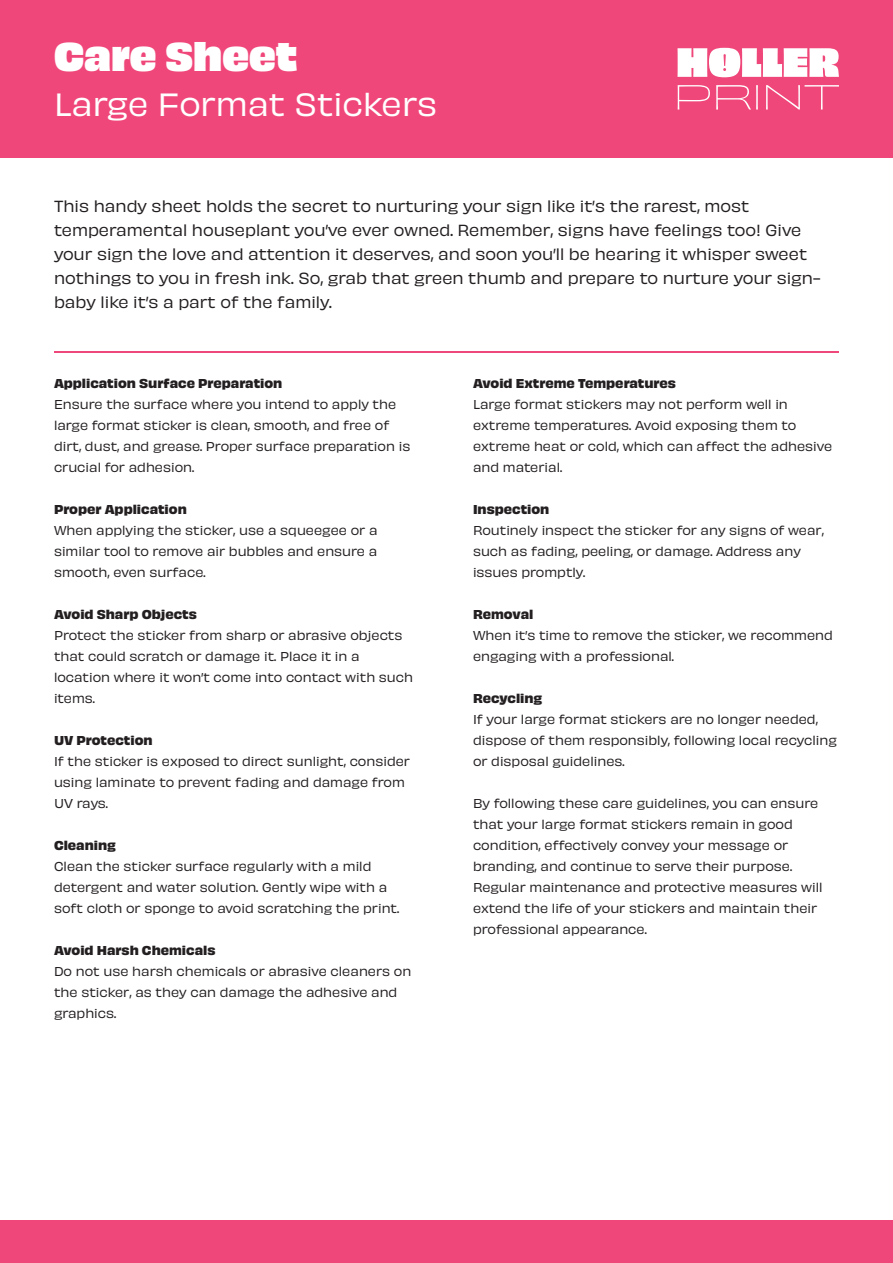
<style>
.page{position:relative;width:893px;height:1263px;background:#fff}
.page>*{position:absolute;margin:0;border:0;box-sizing:border-box;transform-origin:0 0}
.t1{font:37.5px "Obviously Blck";color:#fff}
.t2{font:30px "Obviously";color:#fff}
.t3{font:15px/24px "Obviously";color:#231f20}
.t4{font:12px/21px "Obviously";color:#231f20}
.t5{font:700 12px "Obviously";color:#231f20}
</style>
<div class="page">
<hr style="left:54px;top:351px;width:785px;height:2px;background:#f0477a">
<div style="left:0;top:1220px;width:893px;height:43px;background:#f0477a"></div>
<div style="left:0;top:0;width:893px;height:157px;background:#f0477a"></div>
<svg style="left:678px;top:85px;width:32px;height:25px"></svg>
<svg style="left:716px;top:85px;width:42px;height:25px"></svg>
<svg style="left:766px;top:85px;width:73px;height:25px"></svg>
<svg style="left:677px;top:48px;width:162px;height:29px;background:#fce1e9"></svg>
<p class="t1" style="left:54px;top:27px;width:245px">Care Sheet</p>
<p class="t2" style="left:54px;top:82px;width:385px">Large Format Stickers</p>
<p class="t3" style="left:54px;top:193px;width:768px">This handy sheet holds the secret to nurturing your sign like it’s the rarest, most temperamental houseplant you’ve ever owned. Remember, signs have feelings too! Give your sign the love and attention it deserves, and soon you’ll be hearing it whisper sweet nothings to you in fresh ink. So, grab that green thumb and prepare to nurture your sign&shy;baby like it’s a part of the family.</p>
<p class="t5" style="left:54px;top:374px;width:230px">Application Surface Preparation</p>
<p class="t4" style="left:54px;top:393px;width:358px">Ensure the surface where you intend to apply the large format sticker is clean, smooth, and free of dirt, dust, and grease. Proper surface preparation is crucial for adhesion.</p>
<p class="t5" style="left:54px;top:500px;width:134px">Proper Application</p>
<p class="t4" style="left:54px;top:519px;width:325px;text-align:justify">When applying the sticker, use a squeegee or a similar tool to remove air bubbles and ensure a smooth, even surface.</p>
<p class="t5" style="left:54px;top:605px;width:144px">Avoid Sharp Objects</p>
<p class="t4" style="left:54px;top:624px;width:361px">Protect the sticker from sharp or abrasive objects that could scratch or damage it. Place it in a location where it won’t come into contact with such items.</p>
<p class="t5" style="left:54px;top:731px;width:100px">UV Protection</p>
<p class="t4" style="left:54px;top:750px;width:357px">If the sticker is exposed to direct sunlight, consider using laminate to prevent fading and damage from<br>UV rays.</p>
<p class="t5" style="left:54px;top:836px;width:64px">Cleaning</p>
<p class="t4" style="left:54px;top:855px;width:347px">Clean the sticker surface regularly with a mild detergent and water solution. Gently wipe with a soft cloth or sponge to avoid scratching the print.</p>
<p class="t5" style="left:54px;top:941px;width:163px">Avoid Harsh Chemicals</p>
<p class="t4" style="left:54px;top:960px;width:359px">Do not use harsh chemicals or abrasive cleaners on the sticker, as they can damage the adhesive and graphics.</p>
<p class="t5" style="left:473px;top:374px;width:204px">Avoid Extreme Temperatures</p>
<p class="t4" style="left:473px;top:393px;width:361px">Large format stickers may not perform well in extreme temperatures. Avoid exposing them to extreme heat or cold, which can affect the adhesive and material.</p>
<p class="t5" style="left:473px;top:500px;width:78px">Inspection</p>
<p class="t4" style="left:473px;top:519px;width:352px">Routinely inspect the sticker for any signs of wear, such as fading, peeling, or damage. Address any issues promptly.</p>
<p class="t5" style="left:473px;top:605px;width:62px">Removal</p>
<p class="t4" style="left:473px;top:624px;width:361px">When it’s time to remove the sticker, we recommend engaging with a professional.</p>
<p class="t5" style="left:473px;top:689px;width:71px">Recycling</p>
<p class="t4" style="left:473px;top:708px;width:365px">If your large format stickers are no longer needed, dispose of them responsibly, following local recycling or disposal guidelines.</p>
<p class="t4" style="left:473px;top:792px;width:351px">By following these care guidelines, you can ensure that your large format stickers remain in good condition, effectively convey your message or branding, and continue to serve their purpose.<br>Regular maintenance and protective measures will extend the life of your stickers and maintain their professional appearance.</p>
</div>
